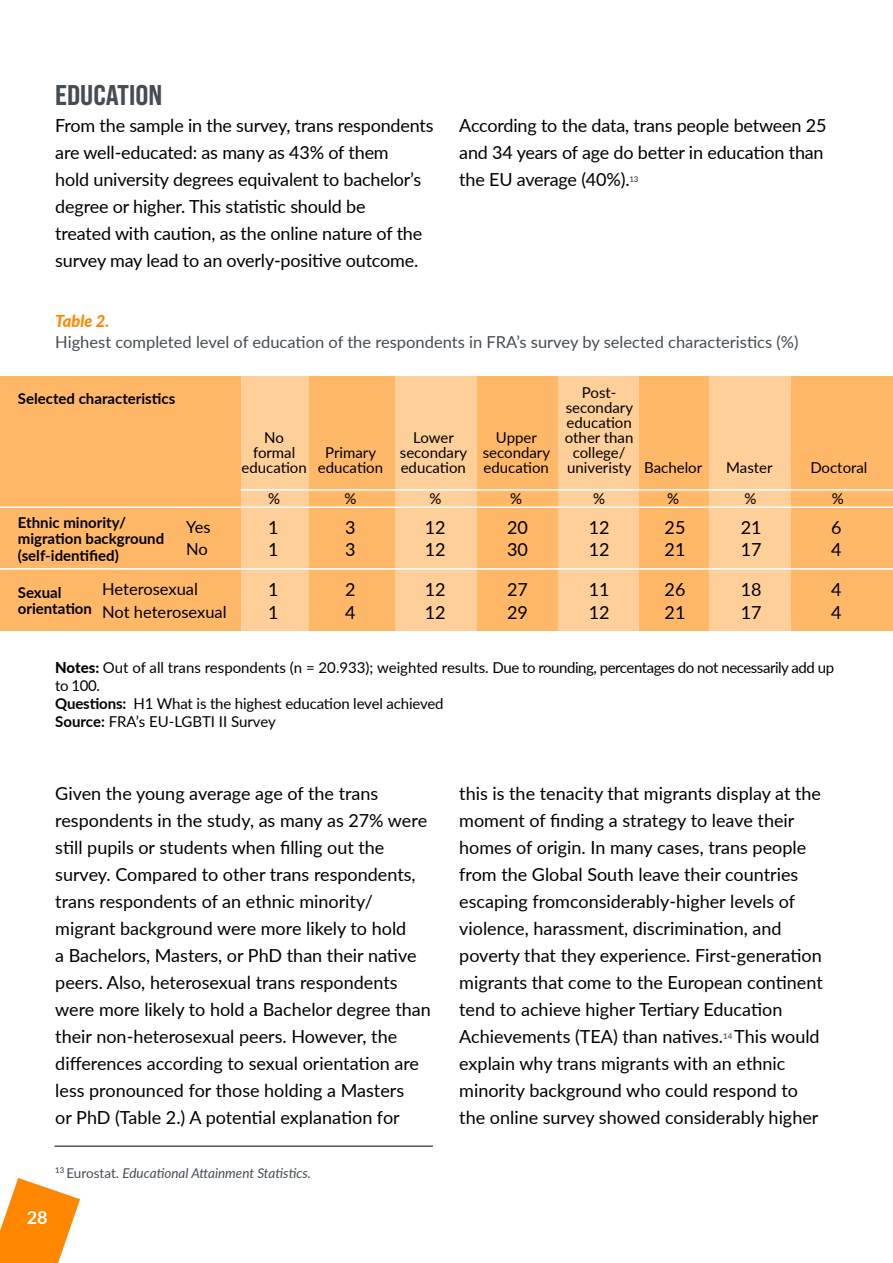
<style>
.page{position:relative;width:893px;height:1263px;background:#fff}
.page>*{position:absolute;margin:0;border:0;box-sizing:border-box;transform-origin:0 0}
.t1{font:28.5px "Bebas Neue Pro Semi Exp X Bold";color:#454c52}
.t2{font:18px/27px "Lato";color:#000}
.t3{font:700 18px "Lato";color:#fff}
.t4{font:16.5px "Lato";color:#454c52}
.t5{font:16.5px "Lato";color:#000}
.t6{font:italic 800 16.5px "Lato";color:#f80}
.t7{font:15px/15px "Lato";color:#000;text-align:center}
.t8{font:15px/18px "Lato";letter-spacing:-.03em;color:#000}
.t9{font:700 15px/16.5px "Lato";color:#000}
.t10{font:italic 13.5px "Lato";color:#454c52}
.t11{font:600 7.8px "Lato";color:#454c52}
.s1{font-weight:800}
.s2{font-weight:700}
.s3{font-style:normal}
</style>
<div class="page">
<svg style="left:0;top:1178px;width:80px;height:85px"></svg>
<div style="left:0;top:376px;width:893px;height:255px;background:#ffb867"></div>
<div style="left:241px;top:376px;width:67px;height:255px;background:#ffcf99"></div>
<div style="left:395px;top:376px;width:82px;height:255px;background:#ffcf99"></div>
<div style="left:710px;top:376px;width:81px;height:255px;background:#ffcf99"></div>
<div style="left:558px;top:376px;width:81px;height:255px;background:#ffcf99"></div>
<hr style="left:0;top:568px;width:893px;height:2px;background:#fff">
<hr style="left:0;top:506px;width:893px;height:2px;background:#fff">
<hr style="left:241px;top:489px;width:652px;height:2px;background:#fff">
<hr style="left:54px;top:1146px;width:379px;height:1px;background:#000">
<p class="t1" style="left:55px;top:78px;width:109px">EDUCATION</p>
<p class="t2" style="left:55px;top:111px;width:380px">From the sample in the survey, trans respondents are well-educated: as many as 43% of them<br>hold university degrees equivalent to bachelor’s degree or higher. This statistic should be<br>treated with caution, as the online nature of the survey may lead to an overly-positive outcome.</p>
<p class="t2" style="left:459px;top:111px;width:369px">According to the data, trans people between 25 and 34 years of age do better in education than the EU average (40%).</p>
<p class="t11" style="left:629px;top:173px;width:11px">13</p>
<p class="t6" style="left:55px;top:308px;width:56px">Table 2.</p>
<p class="t4" style="left:55px;top:330px;width:745px">Highest completed level of education of the respondents in FRA’s survey by selected characteristics (%)</p>
<p class="t9" style="left:18px;top:389px;width:159px">Selected characteristics</p>
<p class="t7" style="left:264px;top:430px;width:21px">No</p>
<p class="t7" style="left:241px;top:445px;width:67px">formal education</p>
<p class="t7" style="left:325px;top:445px;width:52px">Primary</p>
<p class="t7" style="left:318px;top:460px;width:67px">education</p>
<p class="t7" style="left:400px;top:430px;width:69px">Lower secondary education</p>
<p class="t7" style="left:496px;top:430px;width:42px">Upper</p>
<p class="t7" style="left:483px;top:445px;width:69px;text-align:left">secondary education</p>
<p class="t7" style="left:582px;top:385px;width:36px">Post-</p>
<p class="t7" style="left:566px;top:400px;width:69px;text-align:left">secondary education</p>
<p class="t7" style="left:565px;top:430px;width:70px">other than college/ univeristy</p>
<p class="t7" style="left:644px;top:460px;width:59px">Bachelor</p>
<p class="t7" style="left:726px;top:460px;width:48px">Master</p>
<p class="t7" style="left:810px;top:460px;width:59px">Doctoral</p>
<p class="t7" style="left:268px;top:490px;width:14px">%</p>
<p class="t7" style="left:344px;top:490px;width:14px">%</p>
<p class="t7" style="left:429px;top:490px;width:14px">%</p>
<p class="t7" style="left:510px;top:490px;width:14px">%</p>
<p class="t7" style="left:593px;top:490px;width:14px">%</p>
<p class="t7" style="left:667px;top:490px;width:14px">%</p>
<p class="t7" style="left:744px;top:490px;width:14px">%</p>
<p class="t7" style="left:832px;top:490px;width:14px">%</p>
<p class="t9" style="left:18px;top:513px;width:148px">Ethnic minority/ migration background (self-identified)</p>
<p class="t5" style="left:186px;top:515px;width:26px">Yes</p>
<p class="t5" style="left:186px;top:537px;width:23px">No</p>
<p class="t2" style="left:268px;top:513px;width:12px">1</p>
<p class="t2" style="left:345px;top:513px;width:12px">3</p>
<p class="t2" style="left:425px;top:513px;width:22px">12</p>
<p class="t2" style="left:507px;top:513px;width:22px">20</p>
<p class="t2" style="left:589px;top:513px;width:22px">12</p>
<p class="t2" style="left:665px;top:513px;width:22px">25</p>
<p class="t2" style="left:741px;top:513px;width:22px">21</p>
<p class="t2" style="left:831px;top:513px;width:12px">6</p>
<p class="t2" style="left:268px;top:535px;width:12px">1</p>
<p class="t2" style="left:345px;top:535px;width:12px">3</p>
<p class="t2" style="left:425px;top:535px;width:22px">12</p>
<p class="t2" style="left:507px;top:535px;width:22px">30</p>
<p class="t2" style="left:589px;top:535px;width:22px">12</p>
<p class="t2" style="left:665px;top:535px;width:22px">21</p>
<p class="t2" style="left:741px;top:535px;width:22px">17</p>
<p class="t2" style="left:831px;top:535px;width:12px">4</p>
<p class="t9" style="left:18px;top:583px;width:45px">Sexual</p>
<p class="t9" style="left:18px;top:600px;width:76px">orientation</p>
<p class="t5" style="left:102px;top:577px;width:97px">Heterosexual</p>
<p class="t5" style="left:102px;top:600px;width:126px">Not heterosexual</p>
<p class="t2" style="left:268px;top:575px;width:12px">1</p>
<p class="t2" style="left:345px;top:575px;width:12px">2</p>
<p class="t2" style="left:425px;top:575px;width:22px">12</p>
<p class="t2" style="left:507px;top:575px;width:22px">27</p>
<p class="t2" style="left:589px;top:575px;width:22px">11</p>
<p class="t2" style="left:665px;top:575px;width:22px">26</p>
<p class="t2" style="left:741px;top:575px;width:22px">18</p>
<p class="t2" style="left:831px;top:575px;width:12px">4</p>
<p class="t2" style="left:268px;top:598px;width:12px">1</p>
<p class="t2" style="left:345px;top:598px;width:12px">4</p>
<p class="t2" style="left:425px;top:598px;width:22px">12</p>
<p class="t2" style="left:507px;top:598px;width:22px">29</p>
<p class="t2" style="left:589px;top:598px;width:22px">12</p>
<p class="t2" style="left:665px;top:598px;width:22px">21</p>
<p class="t2" style="left:741px;top:598px;width:22px">17</p>
<p class="t2" style="left:831px;top:598px;width:12px">4</p>
<p class="t8" style="left:55px;top:658px;width:780px"><span class="s1">Notes:</span> Out of all trans respondents (n = 20.933); weighted results. Due to rounding, percentages do not necessarily add up to 100.</p>
<p class="t7" style="left:55px;top:696px;width:390px"><span class="s2">Questions:</span> H1 What is the highest education level achieved</p>
<p class="t7" style="left:55px;top:714px;width:222px"><span class="s2">Source:</span> FRA’s EU-LGBTI II Survey</p>
<p class="t2" style="left:55px;top:779px;width:377px">Given the young average age of the trans respondents in the study, as many as 27% were still pupils or students when filling out the survey. Compared to other trans respondents, trans respondents of an ethnic minority/ migrant background were more likely to hold<br>a Bachelors, Masters, or PhD than their native peers. Also, heterosexual trans respondents were more likely to hold a Bachelor degree than their non-heterosexual peers. However, the differences according to sexual orientation are less pronounced for those holding a Masters<br>or PhD (Table 2.) A potential explanation for</p>
<p class="t10" style="left:55px;top:1163px;width:257px"><sup>13</sup> <span class="s3">Eurostat.</span> Educational Attainment Statistics.</p>
<p class="t3" style="left:27px;top:1204px;width:22px">28</p>
<p class="t2" style="left:459px;top:779px;width:365px">this is the tenacity that migrants display at the moment of finding a strategy to leave their homes of origin. In many cases, trans people from the Global South leave their countries escaping fromconsiderably-higher levels of violence, harassment, discrimination, and poverty that they experience. First-generation migrants that come to the European continent tend to achieve higher Tertiary Education Achievements (TEA) than natives.</p>
<p class="t2" style="left:459px;top:1022px;width:362px;text-indent:275px">This would explain why trans migrants with an ethnic minority background who could respond to the online survey showed considerably higher</p>
<p class="t11" style="left:723px;top:1030px;width:11px">14</p>
</div>
